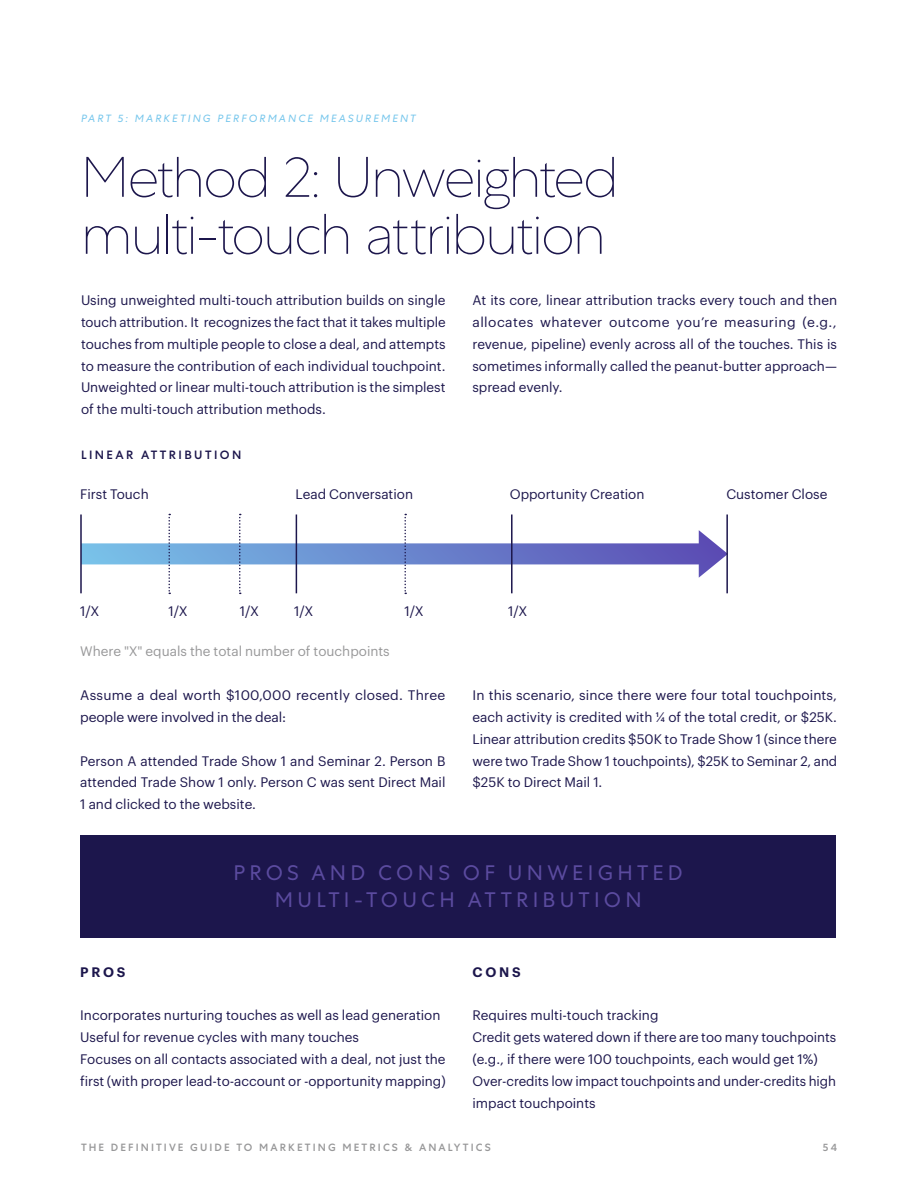
<style>
.page{position:relative;width:918px;height:1188px;background:#fff}
.page>*{position:absolute;margin:0;border:0;box-sizing:border-box;transform-origin:0 0}
.t1{font:100 57px/57px "Centra No 1";letter-spacing:-.035em;color:#1c164c}
.t2{font:21px/27px "Centra No 1";letter-spacing:.2em;color:#5b4b9f;text-align:center}
.t3{font:13.5px/21.8px "Graphik";color:#1c164c;text-align:justify}
.t4{font:13.5px "Graphik";color:#989899}
.t5{font:600 13.5px "Graphik";letter-spacing:.205em;color:#1c164c}
.t6{font:500 12px "Centra No 1";letter-spacing:.2em;color:#1c164c}
.t7{font:500 10.5px "Centra No 1";letter-spacing:.2em;color:#989899}
.t8{font:italic 10.5px "Centra No 1";letter-spacing:.2em;color:#76c6ec}
</style>
<div class="page">
<hr style="left:80px;top:514px;width:2px;height:79px;background:#1c164c">
<svg style="left:81px;top:514px;width:647px;height:80px"></svg>
<div style="left:80px;top:836px;width:756px;height:102px;background:#1c164c"></div>
<p class="t8" style="left:81px;top:112px;width:336px">PART 5: MARKETING PERFORMANCE MEASUREMENT</p>
<h1 class="t1" style="left:81px;top:149px;width:539px">Method 2: Unweighted multi-touch attribution</h1>
<p class="t3" style="left:81px;top:288px;width:366px">Using unweighted multi-touch attribution builds on single touch attribution. It recognizes the fact that it takes multiple touches from multiple people to close a deal, and attempts to measure the contribution of each individual touchpoint.<br>Unweighted or linear multi-touch attribution is the simplest of the multi-touch attribution methods.</p>
<p class="t3" style="left:472px;top:288px;width:366px">At its core, linear attribution tracks every touch and then allocates whatever outcome you’re measuring (e.g., revenue, pipeline) evenly across all of the touches. This is sometimes informally called the peanut-butter approach— spread evenly.</p>
<p class="t6" style="left:81px;top:448px;width:162px">LINEAR ATTRIBUTION</p>
<p class="t3" style="left:80px;top:482px;width:70px">First Touch</p>
<p class="t3" style="left:296px;top:482px;width:119px">Lead Conversation</p>
<p class="t3" style="left:510px;top:482px;width:136px">Opportunity Creation</p>
<p class="t3" style="left:726px;top:482px;width:102px">Customer Close</p>
<p class="t3" style="left:80px;top:599px;width:21px">1/X</p>
<p class="t3" style="left:168px;top:599px;width:21px">1/X</p>
<p class="t3" style="left:240px;top:599px;width:21px">1/X</p>
<p class="t3" style="left:294px;top:599px;width:21px">1/X</p>
<p class="t3" style="left:404px;top:599px;width:21px">1/X</p>
<p class="t3" style="left:508px;top:599px;width:21px">1/X</p>
<p class="t4" style="left:80px;top:641px;width:311px">Where "X" equals the total number of touchpoints</p>
<p class="t3" style="left:80px;top:683px;width:367px">Assume a deal worth $100,000 recently closed. Three people were involved in the deal:</p>
<p class="t3" style="left:80px;top:749px;width:367px">Person A attended Trade Show 1 and Seminar 2. Person B attended Trade Show 1 only. Person C was sent Direct Mail 1 and clicked to the website.</p>
<p class="t3" style="left:472px;top:683px;width:366px">In this scenario, since there were four total touchpoints, each activity is credited with ¼ of the total credit, or $25K.<br>Linear attribution credits $50K to Trade Show 1 (since there were two Trade Show 1 touchpoints), $25K to Seminar 2, and $25K to Direct Mail 1.</p>
<h2 class="t2" style="left:234px;top:859px;width:451px">PROS AND CONS OF UNWEIGHTED<br>MULTI-TOUCH ATTRIBUTION</h2>
<p class="t5" style="left:80px;top:962px;width:47px">PROS</p>
<p class="t3" style="left:80px;top:1004px;width:367px;text-align:left">Incorporates nurturing touches as well as lead generation Useful for revenue cycles with many touches<br>Focuses on all contacts associated with a deal, not just the first (with proper lead-to-account or -opportunity mapping)</p>
<p class="t5" style="left:473px;top:962px;width:50px">CONS</p>
<p class="t3" style="left:472px;top:1004px;width:365px;text-align:left">Requires multi-touch tracking<br>Credit gets watered down if there are too many touchpoints (e.g., if there were 100 touchpoints, each would get 1%)<br>Over-credits low impact touchpoints and under-credits high impact touchpoints</p>
<p class="t7" style="left:81px;top:1141px;width:411px">THE DEFINITIVE GUIDE TO MARKETING METRICS &amp; ANALYTICS</p>
<p class="t7" style="left:823px;top:1141px;width:16px">54</p>
</div>
